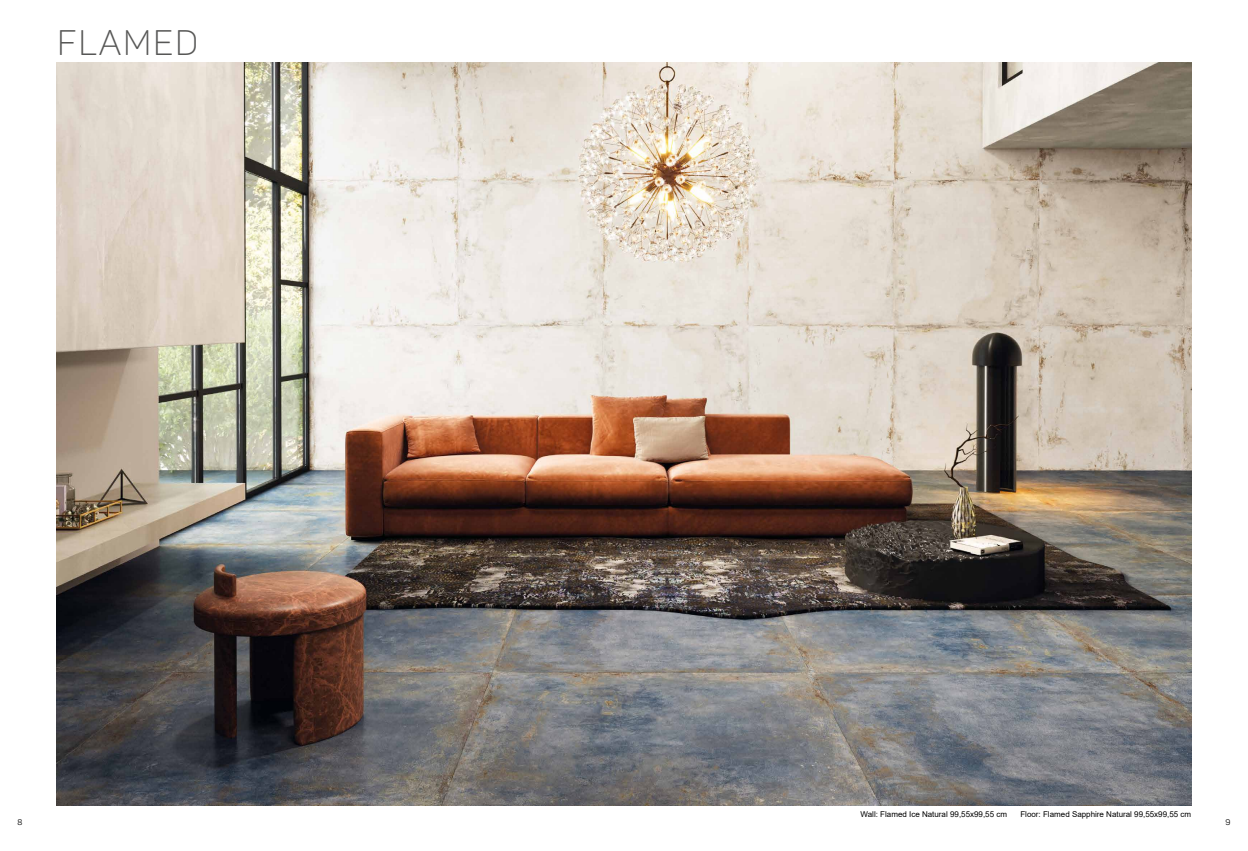
<style>
.page{position:relative;width:1248px;height:851px;background:#fff}
.page>*{position:absolute;margin:0;border:0;box-sizing:border-box;transform-origin:0 0}
.t1{font:300 35px "Panton Demo";color:#575756}
.t2{font:8px "Arial";color:#000}
.t3{font:8px "Panton";color:#000}
</style>
<div class="page">
<img style="left:57px;top:62px;width:1134px;height:743px">
<h1 class="t1" style="left:57px;top:22px;width:45px">FLAME</h1>
<h1 class="t1" style="left:175px;top:22px;width:25px">D</h1>
<p class="t2" style="left:860px;top:808px;width:148px">Wall: Flamed Ice Natural 99,55x99,55 cm</p>
<p class="t2" style="left:1020px;top:808px;width:172px">Floor: Flamed Sapphire Natural 99,55x99,55 cm</p>
<p class="t3" style="left:18px;top:817px;width:6px">8</p>
<p class="t3" style="left:1225px;top:817px;width:6px">9</p>
</div>
